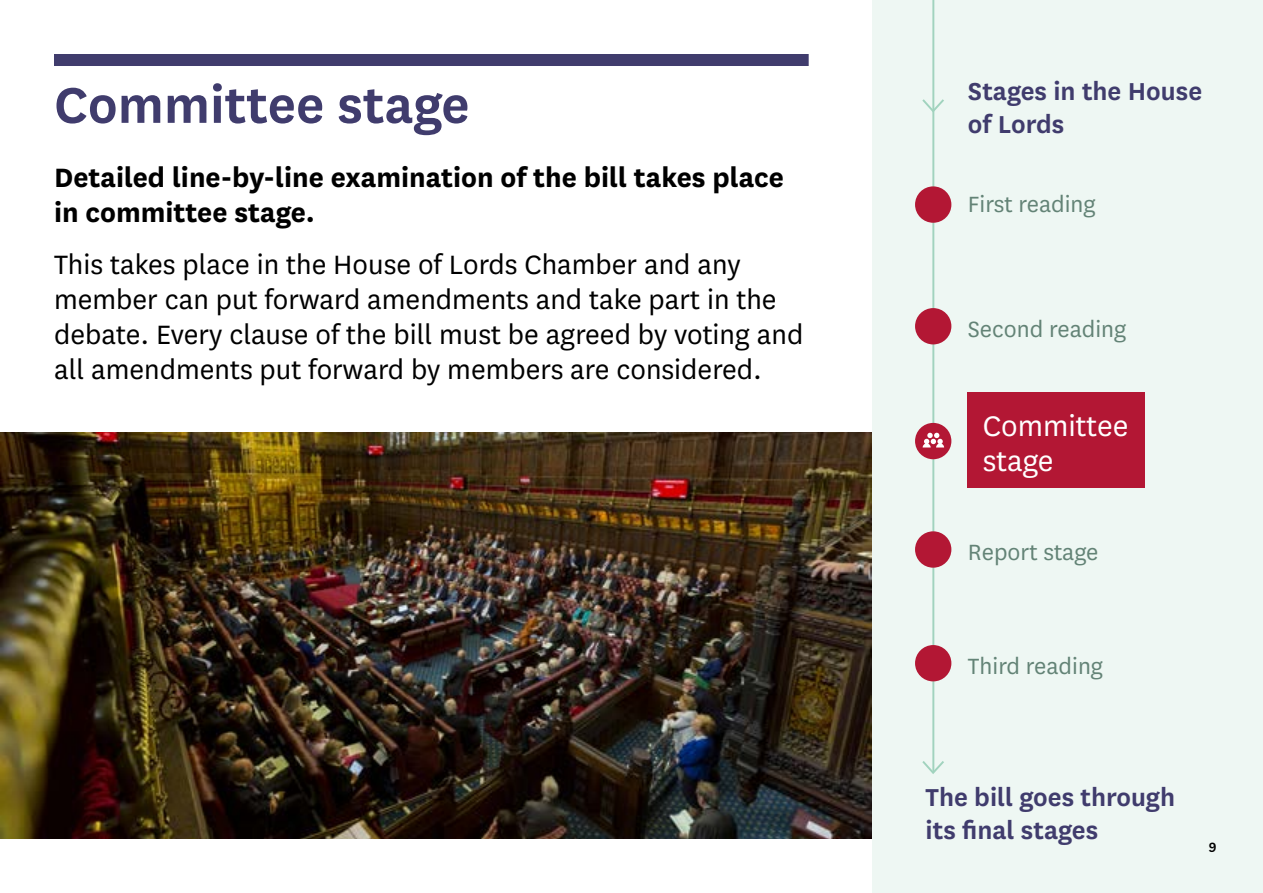
<style>
.page{position:relative;width:1263px;height:893px;background:#fff}
.page>*{position:absolute;margin:0;border:0;box-sizing:border-box;transform-origin:0 0}
.Section_heading{font:600 58.5px "National";color:#403c6d}
.t1{font:33px/35px "National";color:#fff}
.Body_copy{font:31.05px/35px "National";color:#000}
.Bold_sub_heading{font:700 31.05px/35px "National";color:#000}
.t2{font:600 28.65px/32.7px "National";color:#403c6d}
.t3{font:25.8px "National";color:#638376}
.t4{font:600 15px "National";color:#000}
</style>
<div class="page">
<div style="left:54px;top:54px;width:755px;height:12px;background:#403c6d"></div>
<img style="left:0;top:433px;width:872px;height:406px">
<div style="left:872px;top:0;width:391px;height:893px;background:#eef7f3"></div>
<hr style="left:932px;top:0;width:2px;height:772px;background:#a1d3be">
<div style="left:915px;top:423px;width:36px;height:36px;background:#b31734;border-radius:50%"></div>
<svg style="left:922px;top:759px;width:22px;height:15px"></svg>
<div style="left:968px;top:392px;width:177px;height:96px;background:#b31734"></div>
<svg style="left:923px;top:433px;width:21px;height:14px"></svg>
<svg style="left:922px;top:97px;width:22px;height:17px"></svg>
<div style="left:915px;top:531px;width:36px;height:37px;background:#b31734;border-radius:50%"></div>
<div style="left:915px;top:645px;width:36px;height:36px;background:#b31734;border-radius:50%"></div>
<div style="left:915px;top:186px;width:36px;height:37px;background:#b31734;border-radius:50%"></div>
<div style="left:915px;top:308px;width:36px;height:36px;background:#b31734;border-radius:50%"></div>
<h2 class="Section_heading" style="left:54px;top:64px;width:417px">Committee stage</h2>
<p class="Bold_sub_heading" style="left:54px;top:158px;width:731px">Detailed line-by-line examination of the bill takes place in committee stage.</p>
<p class="Body_copy" style="left:54px;top:246px;width:751px">This takes place in the House of Lords Chamber and any member can put forward amendments and take part in the debate. Every clause of the bill must be agreed by voting and all amendments put forward by members are considered.</p>
<p class="t2" style="left:968px;top:74px;width:236px">Stages in the House of Lords</p>
<p class="t3" style="left:968px;top:188px;width:129px">First reading</p>
<p class="t3" style="left:968px;top:312px;width:160px">Second reading</p>
<p class="t1" style="left:983px;top:407px;width:147px">Committee stage</p>
<p class="t3" style="left:968px;top:535px;width:132px">Report stage</p>
<p class="t3" style="left:968px;top:649px;width:137px">Third reading</p>
<p class="t2" style="left:925px;top:779px;width:251px">The bill goes through its final stages</p>
<p class="t4" style="left:1209px;top:835px;width:9px">9</p>
</div>
